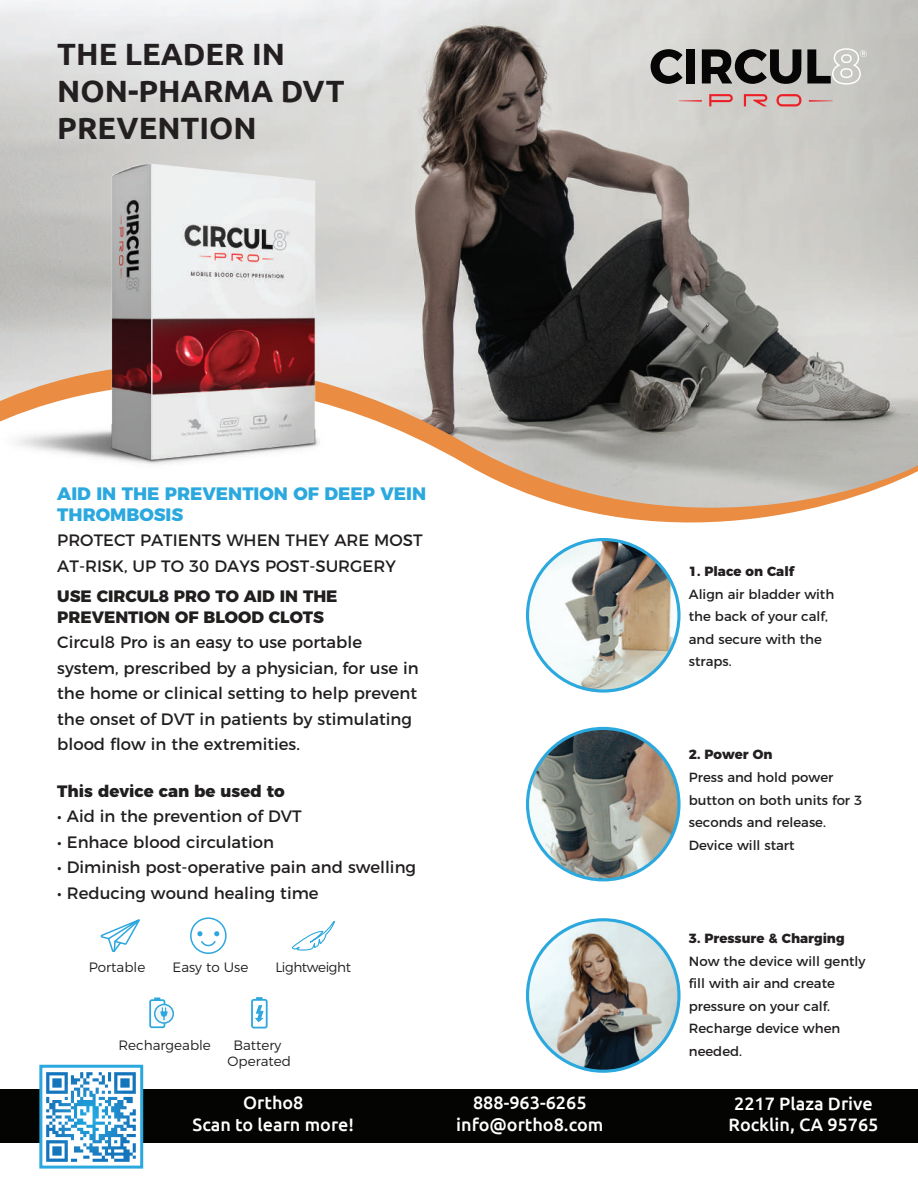
<style>
.page{position:relative;width:918px;height:1188px;background:#fff}
.page>*{position:absolute;margin:0;border:0;box-sizing:border-box;transform-origin:0 0}
.t1{font:700 30.75px/36.9px "Ubuntu";color:#231f20}
.t2{font:500 18px/21.6px "Ubuntu";color:#fff;text-align:center}
.t3{font:800 18px/21px "Montserrat";color:#2ba8de}
.t4{font:16.5px/25.5px "Montserrat";color:#211e1e}
.t5{font:800 16.5px/21px "Montserrat";color:#211e1e}
.t6{font:300 13.5px/16.2px "Montserrat";color:#211e1e;text-align:center}
.t7{font:300 13.5px "Montserrat";letter-spacing:-.03em;color:#211e1e}
.t8{font:13.35px/22.6px "Montserrat";color:#211e1e}
.t9{font:800 13.35px "Montserrat";color:#231f20}
</style>
<div class="page">
<img style="left:0;top:0;width:918px;height:281px">
<svg style="left:386px;top:281px;width:532px;height:292px"></svg>
<svg style="left:100px;top:919px;width:40px;height:34px"></svg>
<div style="left:190px;top:917px;width:37px;height:37px;border:2px solid #2da7de;border-radius:50%"></div>
<svg style="left:197px;top:931px;width:22px;height:16px"></svg>
<svg style="left:251px;top:997px;width:17px;height:32px"></svg>
<div style="left:155px;top:1004px;width:18px;height:19px;background:#f3f4f5;border-radius:50%"></div>
<div style="left:154px;top:1004px;width:20px;height:20px;border:2px solid #2da7de;border-radius:50%"></div>
<svg style="left:149px;top:998px;width:19px;height:30px"></svg>
<svg style="left:292px;top:920px;width:43px;height:31px"></svg>
<svg style="left:526px;top:727px;width:155px;height:154px;background:#3caad9"></svg>
<img style="left:529px;top:730px;width:148px;height:148px;border-radius:74px">
<svg style="left:526px;top:538px;width:155px;height:155px;background:#49b2df"></svg>
<img style="left:529px;top:541px;width:148px;height:148px;border-radius:74px">
<svg style="left:651px;top:49px;width:32px;height:35px"></svg>
<div style="left:686px;top:49px;width:9px;height:34px;background:#050605"></div>
<svg style="left:702px;top:49px;width:99px;height:35px;background:#5e5e5c"></svg>
<svg style="left:807px;top:48px;width:60px;height:37px;background:#aaa9a7"></svg>
<svg style="left:709px;top:94px;width:24px;height:12px"></svg>
<svg style="left:744px;top:94px;width:23px;height:12px"></svg>
<svg style="left:777px;top:94px;width:24px;height:12px"></svg>
<svg style="left:679px;top:100px;width:23px;height:2px"></svg>
<svg style="left:809px;top:100px;width:24px;height:2px"></svg>
<img style="left:0;top:121px;width:386px;height:344px">
<div style="left:0;top:1089px;width:918px;height:54px;background:#040503"></div>
<img style="left:43px;top:1072px;width:96px;height:90px">
<div style="left:39px;top:1065px;width:104px;height:104px;border:3px solid #2ba8de"></div>
<svg style="left:526px;top:918px;width:155px;height:155px;background:#43b1e0"></svg>
<img style="left:529px;top:921px;width:148px;height:149px;border-radius:74px">
<h1 class="t1" style="left:57px;top:35px;width:289px">THE LEADER IN<br>NON-PHARMA DVT<br>PREVENTION</h1>
<p class="t3" style="left:57px;top:482px;width:370px">AID IN THE PREVENTION OF DEEP VEIN<br>THROMBOSIS</p>
<p class="t4" style="left:57px;top:527px;width:367px">PROTECT PATIENTS WHEN THEY ARE MOST<br>AT-RISK, UP TO 30 DAYS POST-SURGERY</p>
<p class="t5" style="left:57px;top:584px;width:282px">USE CIRCUL8 PRO TO AID IN THE<br>PREVENTION OF BLOOD CLOTS</p>
<p class="t4" style="left:57px;top:628px;width:363px">Circul8 Pro is an easy to use portable system, prescribed by a physician, for use in the home or clinical setting to help prevent the onset of DVT in patients by stimulating blood flow in the extremities.</p>
<p class="t5" style="left:57px;top:779px;width:229px">This device can be used to</p>
<p class="t4" style="left:57px;top:802px;width:246px">• Aid in the prevention of DVT</p>
<p class="t4" style="left:57px;top:828px;width:218px">• Enhace blood circulation</p>
<p class="t4" style="left:57px;top:853px;width:360px">• Diminish post-operative pain and swelling</p>
<p class="t4" style="left:57px;top:879px;width:263px">• Reducing wound healing time</p>
<p class="t6" style="left:89px;top:958px;width:58px">Portable</p>
<p class="t6" style="left:173px;top:958px;width:77px">Easy to Use</p>
<p class="t7" style="left:275px;top:957px;width:77px">Lightweight</p>
<p class="t6" style="left:118px;top:1035px;width:94px">Rechargeable</p>
<p class="t6" style="left:228px;top:1035px;width:65px">Battery<br>Operated</p>
<p class="t2" style="left:193px;top:1091px;width:163px">Ortho8<br>Scan to learn more!</p>
<p class="t9" style="left:689px;top:560px;width:107px">1. Place on Calf</p>
<p class="t8" style="left:689px;top:581px;width:147px">Align air bladder with the back of your calf, and secure with the straps.</p>
<p class="t9" style="left:689px;top:744px;width:85px">2. Power On</p>
<p class="t8" style="left:689px;top:765px;width:175px">Press and hold power button on both units for 3 seconds and release.<br>Device will start</p>
<p class="t9" style="left:689px;top:927px;width:157px">3. Pressure &amp; Charging</p>
<p class="t8" style="left:689px;top:948px;width:178px">Now the device will gently fill with air and create pressure on your calf.<br>Recharge device when needed.</p>
<p class="t2" style="left:456px;top:1091px;width:149px">888-963-6265 info@ortho8.com</p>
<p class="t2" style="left:729px;top:1092px;width:152px">2217 Plaza Drive<br>Rocklin, CA 95765</p>
</div>
